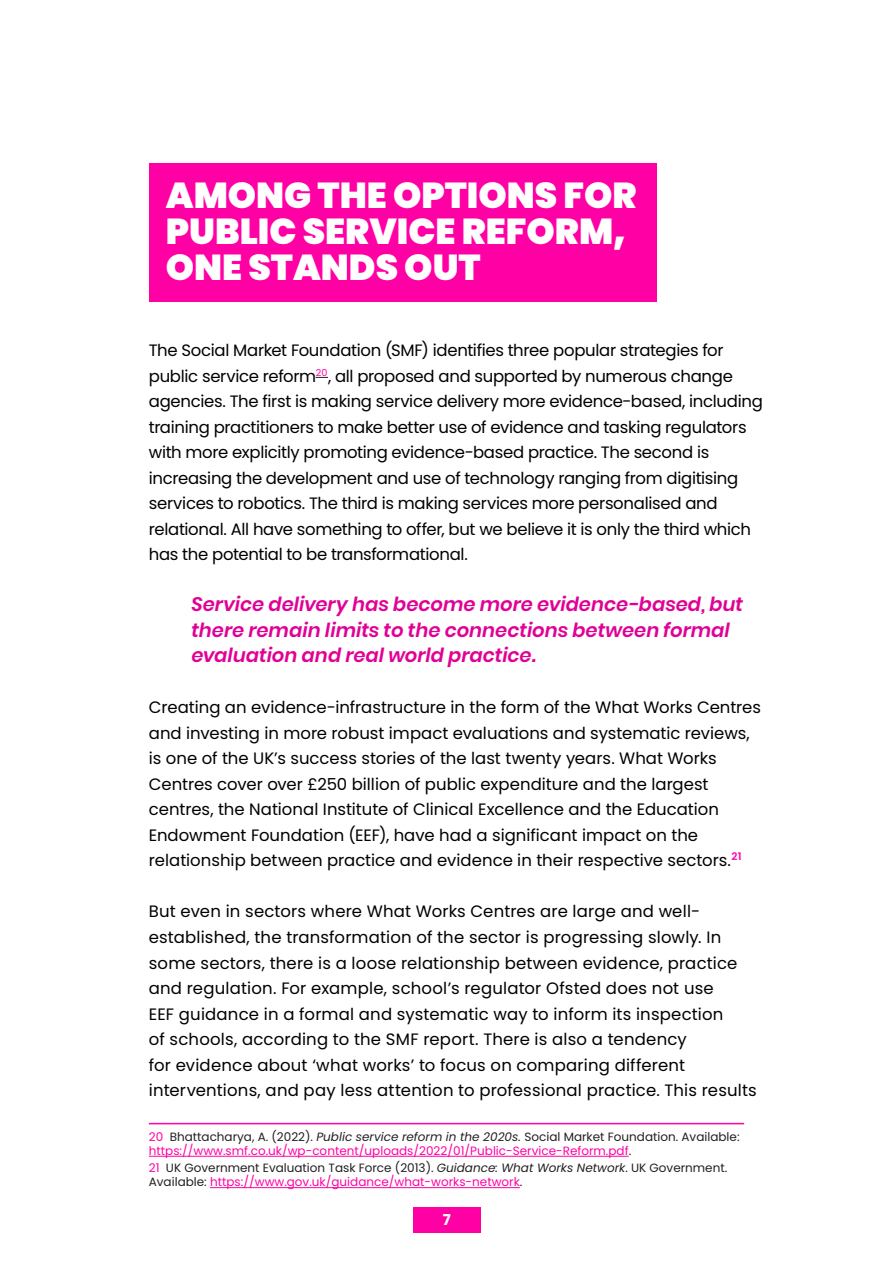
<style>
.page{position:relative;width:893px;height:1263px;background:#fff}
.page>*{position:absolute;margin:0;border:0;box-sizing:border-box;transform-origin:0 0}
.Chapter_Headings{font:900 36px/36px "Poppins";color:#fff}
.MAIN_TEXT{font:italic 600 19.5px/25.5px "Poppins";color:#e10096}
.MAIN_TEXT-2{font:16.5px/25.5px "Poppins";letter-spacing:-.005em;color:#000}
.t1{font:700 15px "Poppins";color:#fff}
.Footnotes{font:12px/14.4px "Poppins";color:#ff00a5}
.Footnotes-2{font:12px/14.4px "Poppins";color:#231f20}
.s1{color:#231f20}
.s2{font-style:italic;color:#231f20}
.s3{color:#ff00a5}
.s4{font-style:italic}
</style>
<div class="page">
<div style="left:413px;top:1207px;width:68px;height:26px;background:#ff00a5"></div>
<div style="left:149px;top:164px;width:507px;height:138px;background:#ff00a5"></div>
<svg style="left:316px;top:377px;width:12px;height:1px"></svg>
<hr style="left:149px;top:1123px;width:595px;height:1px;background:#ff00a5">
<hr style="left:149px;top:1156px;width:480px;height:1px;background:#ff00a5">
<hr style="left:210px;top:1187px;width:310px;height:1px;background:#ff00a5">
<p class="Chapter_Headings" style="left:166px;top:177px;width:472px">AMONG THE OPTIONS FOR<br>PUBLIC SERVICE REFORM,</p>
<p class="Chapter_Headings" style="left:166px;top:249px;width:316px">ONE STANDS OUT</p>
<p class="MAIN_TEXT-2" style="left:149px;top:338px;width:615px">The Social Market Foundation (SMF) identifies three popular strategies for public service reform<sup>20</sup>, all proposed and supported by numerous change agencies. The first is making service delivery more evidence-based, including training practitioners to make better use of evidence and tasking regulators with more explicitly promoting evidence-based practice. The second is increasing the development and use of technology ranging from digitising services to robotics. The third is making services more personalised and relational. All have something to offer, but we believe it is only the third which has the potential to be transformational.</p>
<p class="MAIN_TEXT" style="left:191px;top:592px;width:553px">Service delivery has become more evidence-based, but there remain limits to the connections between formal evaluation and real world practice.</p>
<p class="MAIN_TEXT-2" style="left:149px;top:695px;width:614px">Creating an evidence-infrastructure in the form of the What Works Centres and investing in more robust impact evaluations and systematic reviews, is one of the UK’s success stories of the last twenty years. What Works Centres cover over £250 billion of public expenditure and the largest centres, the National Institute of Clinical Excellence and the Education Endowment Foundation (EEF), have had a significant impact on the relationship between practice and evidence in their respective sectors.<sup>21</sup></p>
<p class="MAIN_TEXT-2" style="left:149px;top:899px;width:609px">But even in sectors where What Works Centres are large and well&shy;established, the transformation of the sector is progressing slowly. In some sectors, there is a loose relationship between evidence, practice and regulation. For example, school’s regulator Ofsted does not use<br>EEF guidance in a formal and systematic way to inform its inspection<br>of schools, according to the SMF report. There is also a tendency<br>for evidence about ‘what works’ to focus on comparing different interventions, and pay less attention to professional practice. This results</p>
<p class="Footnotes" style="left:149px;top:1129px;width:592px">20 <span class="s1">Bhattacharya, A. (2022).</span> <span class="s2">Public service reform in the 2020s.</span> <span class="s1">Social Market Foundation. Available: </span>https://www.smf.co.uk/wp-content/uploads/2022/01/Public-Service-Reform.pdf<span class="s1">.</span></p>
<p class="Footnotes-2" style="left:149px;top:1161px;width:580px"><span class="s3">21</span> UK Government Evaluation Task Force (2013). <span class="s4">Guidance: What Works Network</span>. UK Government.<br>Available: <span class="s3">https://www.gov.uk/guidance/what-works-network</span>.</p>
<p class="t1" style="left:443px;top:1211px;width:10px">7</p>
</div>
